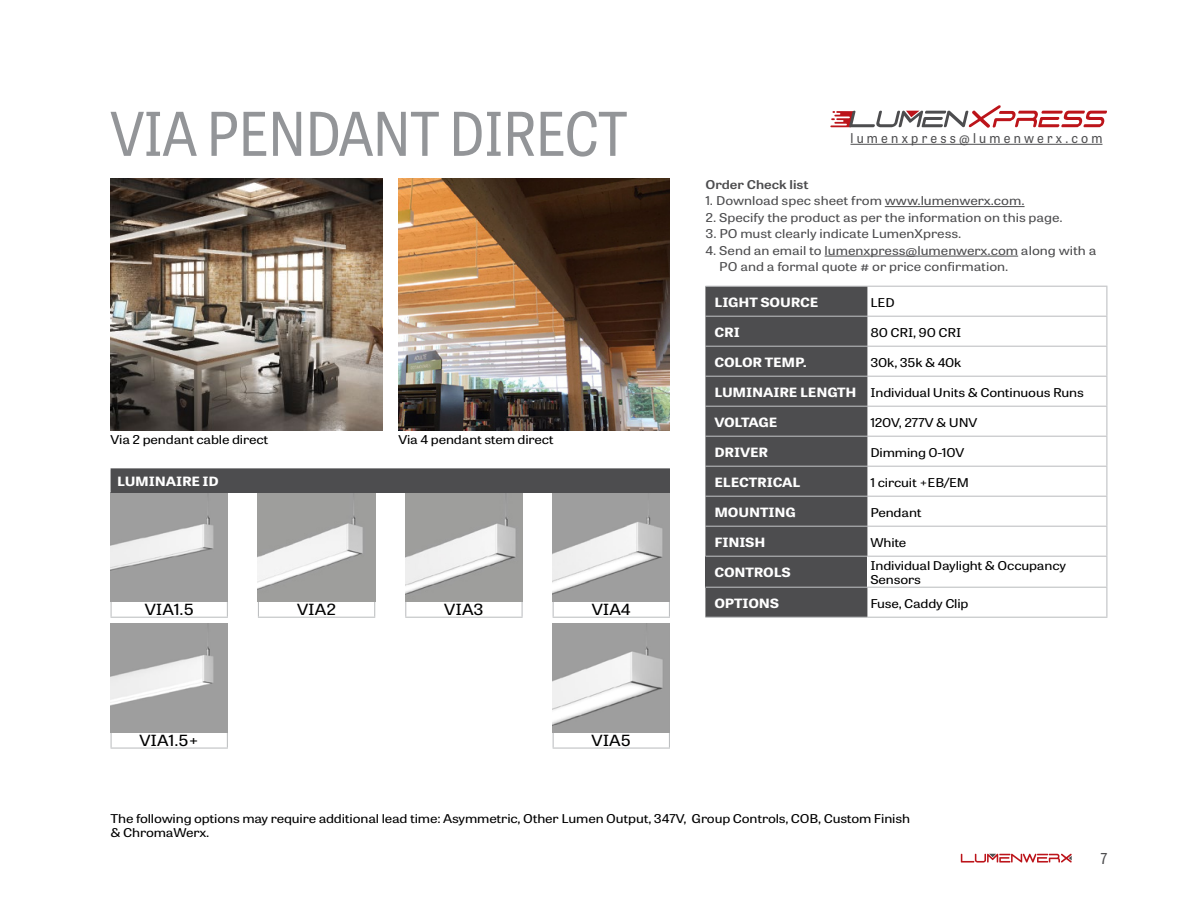
<style>
.page{position:relative;width:1188px;height:918px;background:#fff}
.page>*{position:absolute;margin:0;border:0;box-sizing:border-box;transform-origin:0 0}
.t1{font:60px "Tablet Gothic";letter-spacing:-.01em;color:#939598;scale:.9 1}
.t2{font:15.3px "Tablet Gothic";color:#000;scale:1.18 1}
.t3{font:15px "Tablet Gothic";color:#4d4d4f;scale:.95 1}
.t4{font:13.5px "Tablet Gothic";letter-spacing:.255em;color:#4d4d4f;scale:.95 1}
.t5{font:700 12.75px "Tablet Gothic";letter-spacing:-.01em;color:#fff;scale:1.18 1}
.t6{font:700 12.75px "Tablet Gothic";letter-spacing:-.03em;color:#fff;scale:1.18 1}
.t7{font:12.15px/14.2px "Tablet Gothic";letter-spacing:-.01em;color:#000;scale:1.18 1}
.t8{font:12.15px/16.5px "Tablet Gothic";color:#4d4d4f;scale:1.18 1}
.t9{font:600 12.15px "Tablet Gothic";color:#4d4d4f;scale:1.18 1}
.s1{font-weight:700;font-size:12.75px;color:#fff}
</style>
<div class="page">
<svg style="left:830px;top:105px;width:277px;height:23px"></svg>
<hr style="left:851px;top:144px;width:252px;height:1px;background:#4d4d4f">
<img style="left:111px;top:178px;width:271px;height:252px">
<svg style="left:405px;top:601px;width:1px;height:16px"></svg>
<svg style="left:522px;top:601px;width:1px;height:16px"></svg>
<hr style="left:405px;top:617px;width:118px;height:1px;background:#bcbec0">
<img style="left:405px;top:493px;width:118px;height:108px">
<svg style="left:111px;top:601px;width:1px;height:16px"></svg>
<svg style="left:227px;top:601px;width:1px;height:16px"></svg>
<hr style="left:111px;top:617px;width:117px;height:1px;background:#bcbec0">
<svg style="left:111px;top:732px;width:1px;height:16px"></svg>
<svg style="left:227px;top:732px;width:1px;height:16px"></svg>
<hr style="left:111px;top:748px;width:117px;height:1px;background:#bcbec0">
<img style="left:111px;top:493px;width:117px;height:108px">
<img style="left:111px;top:624px;width:117px;height:108px">
<svg style="left:553px;top:732px;width:1px;height:16px"></svg>
<svg style="left:669px;top:732px;width:1px;height:16px"></svg>
<hr style="left:553px;top:748px;width:117px;height:1px;background:#bcbec0">
<img style="left:553px;top:624px;width:117px;height:108px">
<svg style="left:553px;top:601px;width:1px;height:16px"></svg>
<svg style="left:669px;top:601px;width:1px;height:16px"></svg>
<hr style="left:553px;top:617px;width:117px;height:1px;background:#bcbec0">
<img style="left:553px;top:493px;width:117px;height:108px">
<svg style="left:258px;top:601px;width:1px;height:16px"></svg>
<svg style="left:374px;top:601px;width:1px;height:16px"></svg>
<hr style="left:258px;top:617px;width:117px;height:1px;background:#bcbec0">
<img style="left:258px;top:493px;width:117px;height:108px">
<div style="left:111px;top:469px;width:558px;height:23px;background:#4d4d4f"></div>
<hr style="left:111px;top:468px;width:559px;height:1px;background:#4d4d4f">
<svg style="left:669px;top:469px;width:1px;height:23px"></svg>
<hr style="left:111px;top:492px;width:559px;height:1px;background:#4d4d4f">
<div style="left:705px;top:287px;width:162px;height:330px;background:#4d4d4f"></div>
<div style="left:705px;top:556px;width:162px;height:31px;background:#4d4d4f"></div>
<hr style="left:705px;top:286px;width:162px;height:1px;background:#bcbec0">
<hr style="left:867px;top:286px;width:240px;height:1px;background:#bcbec0">
<hr style="left:705px;top:316px;width:162px;height:1px;background:#bcbec0">
<hr style="left:867px;top:316px;width:240px;height:1px;background:#bcbec0">
<hr style="left:705px;top:346px;width:162px;height:1px;background:#bcbec0">
<hr style="left:867px;top:346px;width:240px;height:1px;background:#bcbec0">
<hr style="left:705px;top:376px;width:162px;height:1px;background:#bcbec0">
<hr style="left:867px;top:376px;width:240px;height:1px;background:#bcbec0">
<hr style="left:705px;top:406px;width:162px;height:1px;background:#bcbec0">
<hr style="left:867px;top:406px;width:240px;height:1px;background:#bcbec0">
<hr style="left:705px;top:436px;width:162px;height:1px;background:#bcbec0">
<hr style="left:867px;top:436px;width:240px;height:1px;background:#bcbec0">
<hr style="left:705px;top:466px;width:162px;height:1px;background:#bcbec0">
<hr style="left:867px;top:466px;width:240px;height:1px;background:#bcbec0">
<hr style="left:705px;top:496px;width:162px;height:1px;background:#bcbec0">
<hr style="left:867px;top:496px;width:240px;height:1px;background:#bcbec0">
<hr style="left:705px;top:526px;width:162px;height:1px;background:#bcbec0">
<hr style="left:867px;top:526px;width:240px;height:1px;background:#bcbec0">
<svg style="left:1106px;top:287px;width:1px;height:269px"></svg>
<svg style="left:1106px;top:588px;width:1px;height:29px"></svg>
<hr style="left:705px;top:617px;width:162px;height:1px;background:#bcbec0">
<hr style="left:867px;top:617px;width:240px;height:1px;background:#bcbec0">
<hr style="left:705px;top:556px;width:162px;height:1px;background:#bcbec0">
<hr style="left:867px;top:556px;width:240px;height:1px;background:#bcbec0">
<hr style="left:1106px;top:557px;width:1px;height:30px;background:#bcbec0">
<hr style="left:705px;top:587px;width:162px;height:1px;background:#bcbec0">
<hr style="left:867px;top:587px;width:240px;height:1px;background:#bcbec0">
<hr style="left:885px;top:206px;width:140px;height:1px;background:#4d4d4f">
<hr style="left:825px;top:256px;width:193px;height:1px;background:#4d4d4f">
<img style="left:398px;top:178px;width:272px;height:252px">
<svg style="left:961px;top:853px;width:111px;height:10px"></svg>
<h1 class="t1" style="left:111px;top:92px;width:576px">VIA PENDANT DIRECT</h1>
<p class="t7" style="left:111px;top:432px;width:135px">Via 2 pendant cable direct</p>
<p class="t7" style="left:398px;top:432px;width:133px">Via 4 pendant stem direct</p>
<p class="t5" style="left:117px;top:473px;width:88px">LUMINAIRE ID</p>
<p class="t2" style="left:145px;top:599px;width:43px">VIA1.5</p>
<p class="t2" style="left:444px;top:599px;width:35px">VIA3</p>
<p class="t2" style="left:297px;top:599px;width:34px">VIA2</p>
<p class="t2" style="left:592px;top:599px;width:35px">VIA4</p>
<p class="t2" style="left:139px;top:730px;width:52px">VIA1.5+</p>
<p class="t2" style="left:592px;top:730px;width:35px">VIA5</p>
<p class="t4" style="left:851px;top:129px;width:267px">lumenxpress@lumenwerx.com</p>
<p class="t9" style="left:705px;top:176px;width:89px">Order Check list</p>
<p class="t8" style="left:705px;top:192px;width:272px">1. Download spec sheet from www.lumenwerx.com.</p>
<p class="t8" style="left:705px;top:209px;width:304px">2. Specify the product as per the information on this page.</p>
<p class="t8" style="left:705px;top:225px;width:219px">3. PO must clearly indicate LumenXpress.</p>
<p class="t8" style="left:719px;top:242px;width:321px;text-indent:-14px">4. Send an email to lumenxpress@lumenwerx.com along with a<br>PO and a formal quote # or price confirmation.</p>
<p class="t5" style="left:714px;top:293px;width:90px">LIGHT SOURCE</p>
<p class="t7" style="left:870px;top:295px;width:22px">LED</p>
<p class="t5" style="left:714px;top:323px;width:23px">CRI</p>
<p class="t7" style="left:870px;top:325px;width:79px">80 CRI, 90 CRI</p>
<p class="t5" style="left:714px;top:353px;width:80px">COLOR TEMP.</p>
<p class="t7" style="left:870px;top:355px;width:79px">30k, 35k &amp; 40k</p>
<p class="t7" style="left:714px;top:385px;width:315px"><span class="s1">LUMINAIRE LENGTH</span> Individual Units &amp; Continuous Runs</p>
<p class="t6" style="left:714px;top:413px;width:55px">VOLTAGE</p>
<p class="t7" style="left:870px;top:415px;width:92px">120V, 277V &amp; UNV</p>
<p class="t5" style="left:714px;top:443px;width:47px">DRIVER</p>
<p class="t7" style="left:870px;top:445px;width:81px">Dimming 0-10V</p>
<p class="t5" style="left:714px;top:473px;width:75px">ELECTRICAL</p>
<p class="t7" style="left:870px;top:475px;width:85px">1 circuit +EB/EM</p>
<p class="t5" style="left:714px;top:503px;width:70px">MOUNTING</p>
<p class="t7" style="left:870px;top:505px;width:45px">Pendant</p>
<p class="t5" style="left:714px;top:533px;width:45px">FINISH</p>
<p class="t7" style="left:870px;top:535px;width:32px">White</p>
<p class="t5" style="left:714px;top:564px;width:66px">CONTROLS</p>
<p class="t7" style="left:870px;top:558px;width:167px">Individual Daylight &amp; Occupancy<br>Sensors</p>
<p class="t5" style="left:714px;top:594px;width:56px">OPTIONS</p>
<p class="t7" style="left:870px;top:596px;width:85px">Fuse, Caddy Clip</p>
<p class="t7" style="left:111px;top:811px;width:679px">The following options may require additional lead time: Asymmetric, Other Lumen Output, 347V, Group Controls, COB, Custom Finish &amp; ChromaWerx.</p>
<p class="t3" style="left:1100px;top:848px;width:9px">7</p>
</div>
